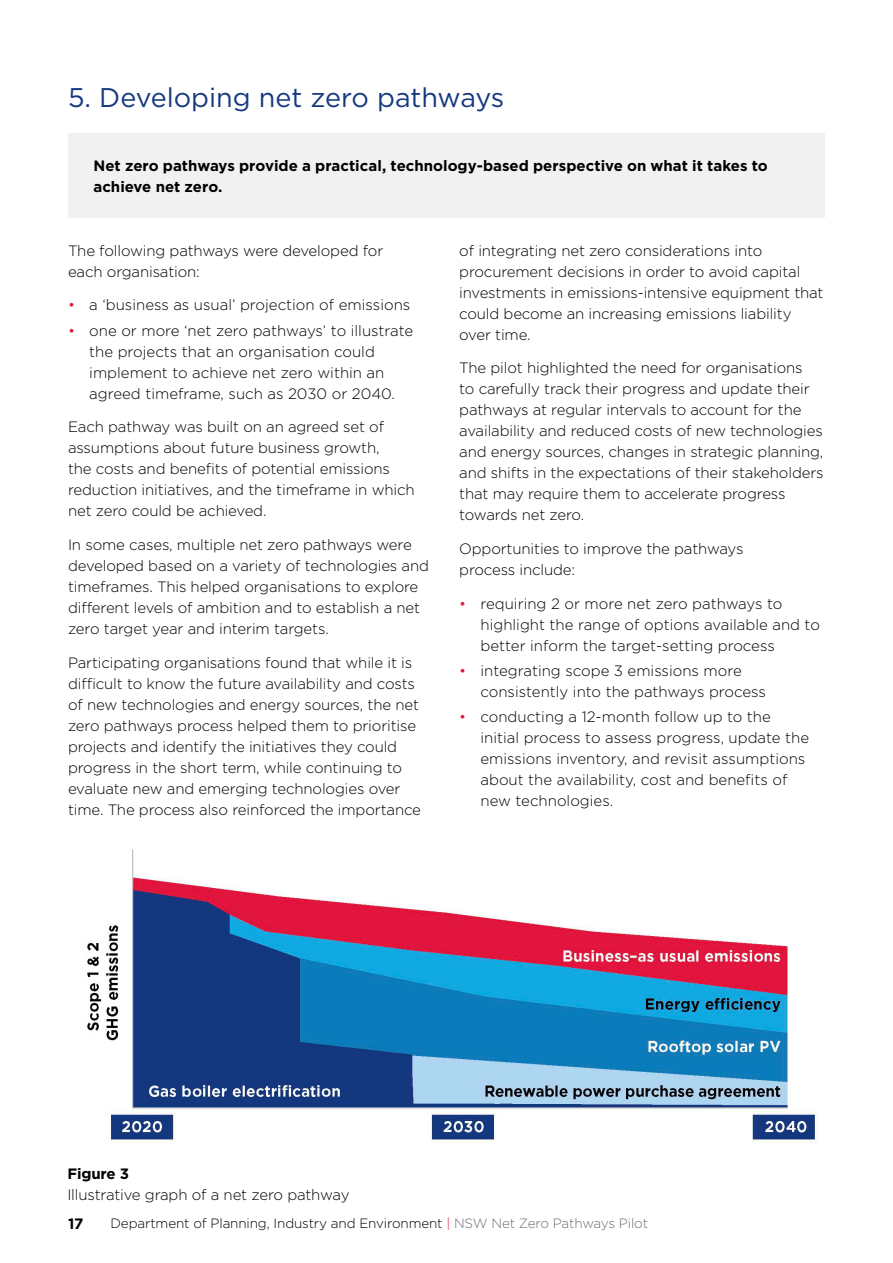
<style>
.page{position:relative;width:893px;height:1263px;background:#fff}
.page>*{position:absolute;margin:0;border:0;box-sizing:border-box;transform-origin:0 0}
.t1{font:27px "Gotham";color:#15397f}
.t2{font:300 15px/21px "Gotham";letter-spacing:-.01em;color:#000}
.t3{font:700 15px/21px "Gotham";color:#000}
.t4{font:300 13.5px "Gotham";letter-spacing:-.01em;color:#000}
.s1{color:#e3173e}
.s2{font-weight:700}
.s3{color:#6d6e71}
</style>
<div class="page">
<div style="left:68px;top:133px;width:757px;height:84px;background:#f1f1f2"></div>
<img style="left:87px;top:849px;width:730px;height:293px">
<h3 class="t1" style="left:68px;top:80px;width:438px">5. Developing net zero pathways</h3>
<p class="t3" style="left:94px;top:155px;width:676px">Net zero pathways provide a practical, technology-based perspective on what it takes to achieve net zero.</p>
<p class="t2" style="left:68px;top:239px;width:317px">The following pathways were developed for each organisation:</p>
<p class="t2" style="left:68px;top:294px;width:344px"><span class="s1">•</span> a ‘business as usual’ projection of emissions</p>
<p class="t2" style="left:89px;top:319px;width:325px;text-indent:-21px"><span class="s1">•</span> one or more ‘net zero pathways’ to illustrate the projects that an organisation could implement to achieve net zero within an agreed timeframe, such as 2030 or 2040.</p>
<p class="t2" style="left:68px;top:416px;width:348px">Each pathway was built on an agreed set of assumptions about future business growth,<br>the costs and benefits of potential emissions reduction initiatives, and the timeframe in which net zero could be achieved.</p>
<p class="t2" style="left:68px;top:534px;width:362px">In some cases, multiple net zero pathways were developed based on a variety of technologies and timeframes. This helped organisations to explore different levels of ambition and to establish a net zero target year and interim targets.</p>
<p class="t2" style="left:68px;top:652px;width:354px">Participating organisations found that while it is difficult to know the future availability and costs of new technologies and energy sources, the net zero pathways process helped them to prioritise projects and identify the initiatives they could progress in the short term, while continuing to evaluate new and emerging technologies over time. The process also reinforced the importance</p>
<p class="t2" style="left:459px;top:239px;width:366px">of integrating net zero considerations into procurement decisions in order to avoid capital investments in emissions-intensive equipment that could become an increasing emissions liability over time.</p>
<p class="t2" style="left:459px;top:357px;width:366px">The pilot highlighted the need for organisations<br>to carefully track their progress and update their pathways at regular intervals to account for the availability and reduced costs of new technologies and energy sources, changes in strategic planning, and shifts in the expectations of their stakeholders that may require them to accelerate progress towards net zero.</p>
<p class="t2" style="left:459px;top:538px;width:286px">Opportunities to improve the pathways process include:</p>
<p class="t2" style="left:480px;top:593px;width:341px;text-indent:-21px"><span class="s1">•</span> requiring 2 or more net zero pathways to highlight the range of options available and to better inform the target-setting process</p>
<p class="t2" style="left:480px;top:660px;width:287px;text-indent:-21px"><span class="s1">•</span> integrating scope 3 emissions more consistently into the pathways process</p>
<p class="t2" style="left:480px;top:706px;width:330px;text-indent:-21px"><span class="s1">•</span> conducting a 12-month follow up to the initial process to assess progress, update the emissions inventory, and revisit assumptions about the availability, cost and benefits of new technologies.</p>
<p class="t2" style="left:67px;top:1162px;width:284px"><span class="s2">Figure 3<br></span>Illustrative graph of a net zero pathway</p>
<p class="t3" style="left:68px;top:1213px;width:17px">17</p>
<p class="t4" style="left:111px;top:1215px;width:539px">Department of Planning, Industry and Environment <span class="s1">|</span> <span class="s3">NSW Net Zero Pathways Pilot</span></p>
</div>
